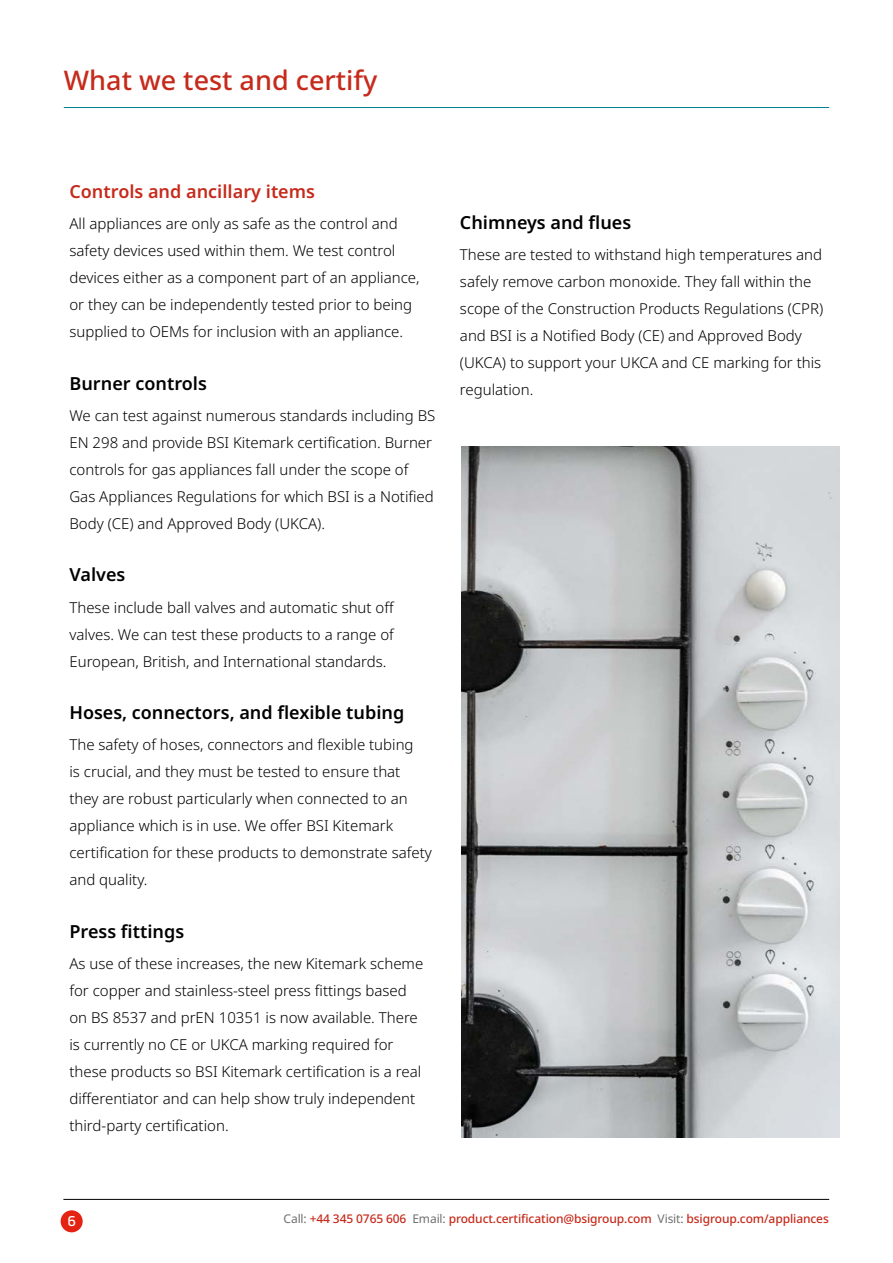
<style>
.page{position:relative;width:893px;height:1263px;background:#fff}
.page>*{position:absolute;margin:0;border:0;box-sizing:border-box;transform-origin:0 0}
.t1{font:500 27px "Noto Sans";color:#c62a1b}
.t2{font:600 18px "Noto Sans";color:#000}
.t3{font:600 18px "Noto Sans";color:#c62a1b}
.t4{font:500 15.3px "BSI Gesta";color:#fff}
.t5{font:300 15px/27px "Noto Sans";color:#000}
.t6{font:500 12px "Noto Sans";letter-spacing:-.01em;color:#c62a1b}
.s1{font-weight:400;color:#706f6f}
</style>
<div class="page">
<hr style="left:64px;top:107px;width:765px;height:1px;background:#007f92">
<hr style="left:63px;top:1199px;width:766px;height:1px;background:#000">
<div style="left:61px;top:1210px;width:22px;height:22px;background:#e42313;border-radius:50%"></div>
<img style="left:461px;top:446px;width:379px;height:691px">
<h1 class="t1" style="left:64px;top:65px;width:315px">What we test and certify</h1>
<p class="t3" style="left:69px;top:181px;width:247px">Controls and ancillary items</p>
<p class="t5" style="left:69px;top:210px;width:352px">All appliances are only as safe as the control and safety devices used within them. We test control devices either as a component part of an appliance, or they can be independently tested prior to being supplied to OEMs for inclusion with an appliance.</p>
<p class="t2" style="left:69px;top:373px;width:139px">Burner controls</p>
<p class="t5" style="left:69px;top:402px;width:367px">We can test against numerous standards including BS EN 298 and provide BSI Kitemark certification. Burner controls for gas appliances fall under the scope of Gas Appliances Regulations for which BSI is a Notified Body (CE) and Approved Body (UKCA).</p>
<p class="t2" style="left:69px;top:565px;width:57px">Valves</p>
<p class="t5" style="left:69px;top:594px;width:327px;text-align:justify">These include ball valves and automatic shut off valves. We can test these products to a range of European, British, and International standards.</p>
<p class="t2" style="left:69px;top:702px;width:336px">Hoses, connectors, and flexible tubing</p>
<p class="t5" style="left:69px;top:732px;width:364px">The safety of hoses, connectors and flexible tubing<br>is crucial, and they must be tested to ensure that they are robust particularly when connected to an appliance which is in use. We offer BSI Kitemark certification for these products to demonstrate safety and quality.</p>
<p class="t2" style="left:69px;top:921px;width:116px">Press fittings</p>
<p class="t5" style="left:69px;top:950px;width:355px">As use of these increases, the new Kitemark scheme for copper and stainless-steel press fittings based on BS 8537 and prEN 10351 is now available. There is currently no CE or UKCA marking required for these products so BSI Kitemark certification is a real differentiator and can help show truly independent third-party certification.</p>
<p class="t2" style="left:460px;top:212px;width:173px">Chimneys and flues</p>
<p class="t5" style="left:460px;top:242px;width:365px">These are tested to withstand high temperatures and safely remove carbon monoxide. They fall within the scope of the Construction Products Regulations (CPR) and BSI is a Notified Body (CE) and Approved Body (UKCA) to support your UKCA and CE marking for this regulation.</p>
<p class="t4" style="left:67px;top:1213px;width:10px">6</p>
<p class="t6" style="left:284px;top:1212px;width:547px"><span class="s1">Call:</span> +44 345 0765 606 <span class="s1">Email:</span> product.certification@bsigroup.com <span class="s1">Visit:</span> bsigroup.com/appliances</p>
</div>
